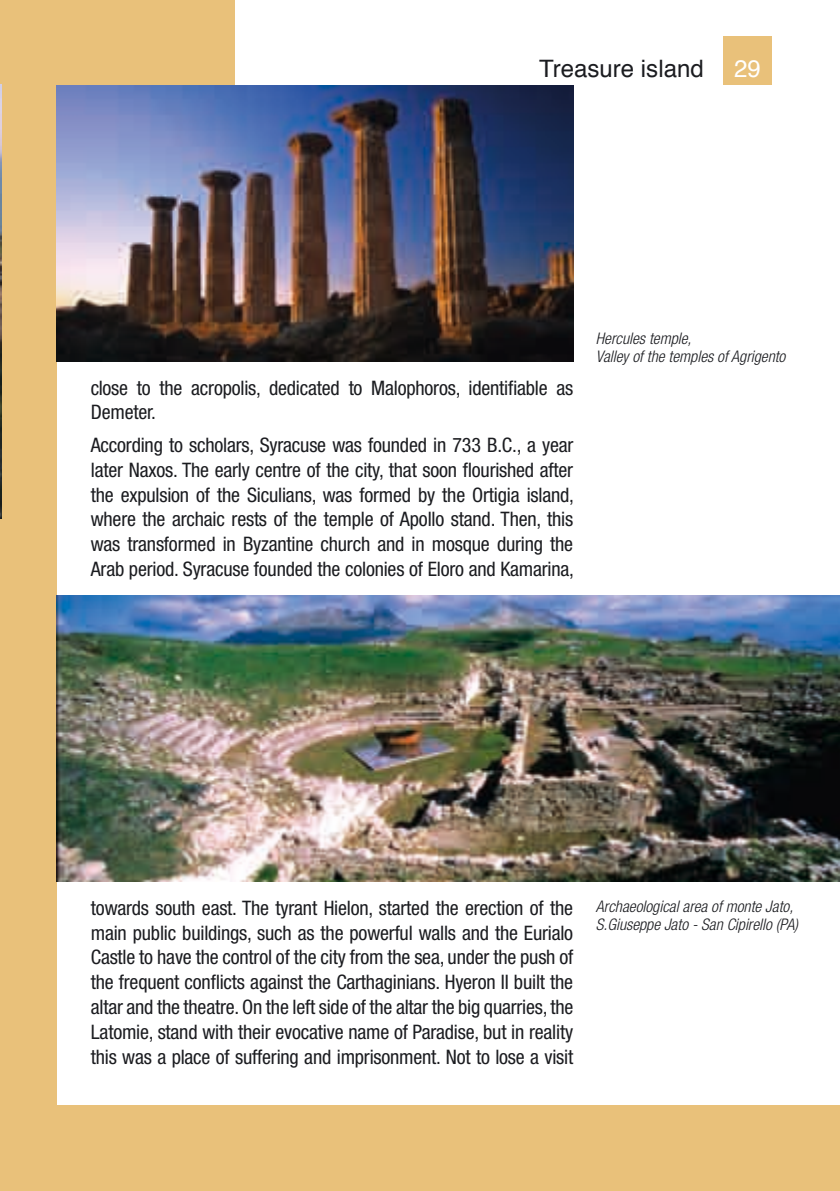
<style>
.page{position:relative;width:840px;height:1191px;background:#fff}
.page>*{position:absolute;margin:0;border:0;box-sizing:border-box;transform-origin:0 0}
.t1{font:24px "Helvetica";color:#1b1c20}
.t2{font:24px "Helvetica";color:#fff}
.t3{font:condensed 20px/24.8px "Helvetica Neue";letter-spacing:-.01em;color:#1b1c20;text-align:justify}
.t4{font:italic 300 condensed 16px/18px "Helvetica Neue";color:#1b1c20}
</style>
<div class="page">
<div style="left:0;top:0;width:234px;height:85px;background:#e9c17a"></div>
<div style="left:0;top:0;width:57px;height:1183px;background:#e9c17a"></div>
<div style="left:723px;top:37px;width:48px;height:48px;background:#e9c17a"></div>
<div style="left:0;top:1106px;width:839px;height:85px;background:#e9c17a"></div>
<img style="left:57px;top:85px;width:516px;height:277px">
<img style="left:57px;top:595px;width:782px;height:287px">
<img style="left:0;top:85px;width:1px;height:434px">
<p class="t1" style="left:538px;top:50px;width:166px">Treasure island</p>
<p class="t2" style="left:733px;top:50px;width:28px">29</p>
<p class="t3" style="left:91px;top:375px;width:483px">close to the acropolis, dedicated to Malophoros, identifiable as<br>Demeter.</p>
<p class="t3" style="left:91px;top:432px;width:484px">According to scholars, Syracuse was founded in 733 B.C., a year later Naxos. The early centre of the city, that soon flourished after the expulsion of the Siculians, was formed by the Ortigia island, where the archaic rests of the temple of Apollo stand. Then, this was transformed in Byzantine church and in mosque during the Arab period. Syracuse founded the colonies of Eloro and Kamarina,</p>
<p class="t4" style="left:595px;top:329px;width:191px">Hercules temple,<br>Valley of the temples of Agrigento</p>
<p class="t3" style="left:91px;top:895px;width:483px">towards south east. The tyrant Hielon, started the erection of the main public buildings, such as the powerful walls and the Eurialo Castle to have the control of the city from the sea, under the push of the frequent conflicts against the Carthaginians. Hyeron II built the altar and the theatre. On the left side of the altar the big quarries, the Latomie, stand with their evocative name of Paradise, but in reality this was a place of suffering and imprisonment. Not to lose a visit</p>
<p class="t4" style="left:595px;top:897px;width:203px">Archaeological area of monte Jato,<br>S.Giuseppe Jato - San Cipirello (PA)</p>
</div>
